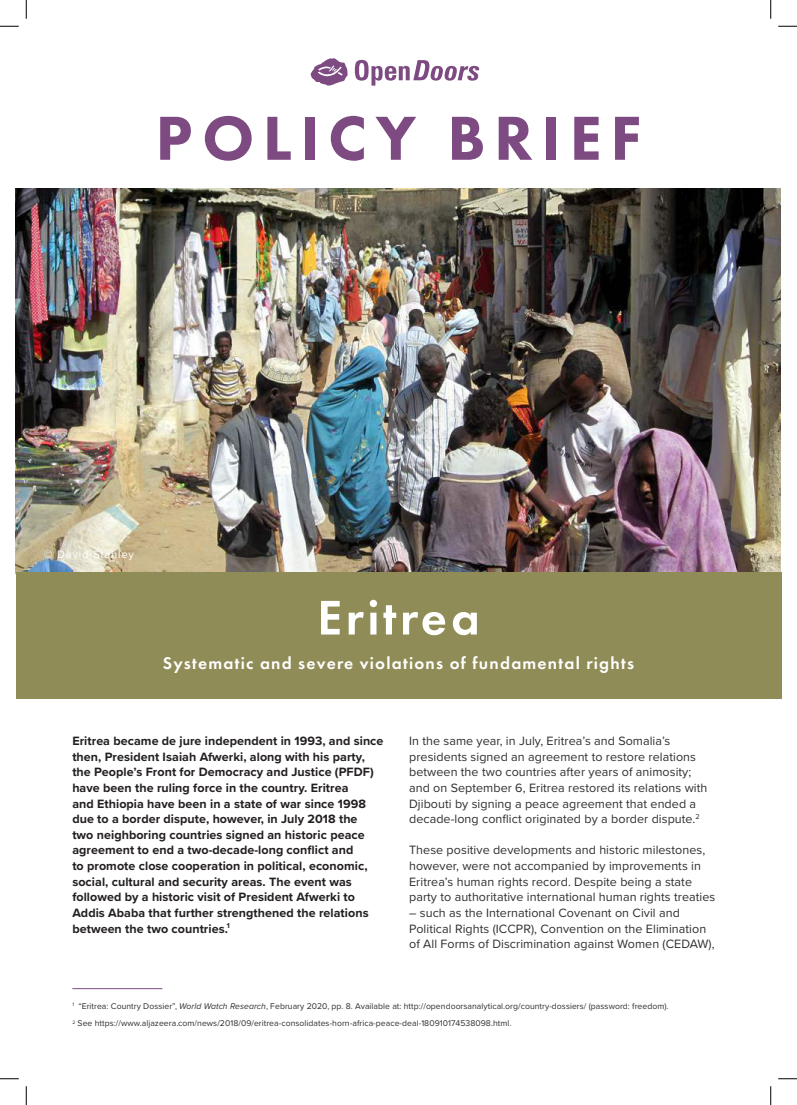
<style>
.page{position:relative;width:797px;height:1105px;background:#fff}
.page>*{position:absolute;margin:0;border:0;box-sizing:border-box;transform-origin:0 0}
.Heading{font:800 64.38px "Futura PT";letter-spacing:.13em;color:#7d4a82}
.Country_title{font:600 50.38px "Futura PT";letter-spacing:.07em;color:#fff}
.Front_page_subtitle{font:600 17.5px "Futura PT";letter-spacing:.07em;color:#fff}
.Body_copy{font:12.5px/15.6px "Proxima Nova";letter-spacing:.005em;color:#312f30}
.First_paragraph_bold{font:700 12.5px/15.6px "Proxima Nova";letter-spacing:.005em;color:#231f20}
.Front_page_subtitle-2{font:11.25px "Proxima Nova";letter-spacing:.07em;color:#fff}
.Footnote{font:8.62px "Proxima Nova";letter-spacing:.005em;color:#312f30}
.s1{font-style:italic}
</style>
<div class="page">
<hr style="left:72px;top:988px;width:90px;height:1px;background:#7d4a82">
<img style="left:16px;top:189px;width:764px;height:383px">
<svg style="left:310px;top:58px;width:38px;height:28px"></svg>
<svg style="left:355px;top:60px;width:124px;height:26px"></svg>
<div style="left:16px;top:572px;width:765px;height:126px;background:#908c57"></div>
<svg style="left:0;top:25px;width:19px;height:2px"></svg>
<svg style="left:778px;top:25px;width:19px;height:2px"></svg>
<svg style="left:0;top:1078px;width:19px;height:1px"></svg>
<svg style="left:778px;top:1078px;width:19px;height:1px"></svg>
<svg style="left:25px;top:0;width:2px;height:19px"></svg>
<svg style="left:25px;top:1086px;width:2px;height:19px"></svg>
<svg style="left:770px;top:0;width:1px;height:19px"></svg>
<svg style="left:770px;top:1086px;width:1px;height:19px"></svg>
<p class="Heading" style="left:155px;top:98px;width:487px">POLICY BRIEF</p>
<p class="Front_page_subtitle-2" style="left:44px;top:545px;width:92px">© David Stanley</p>
<p class="Country_title" style="left:317px;top:586px;width:164px">Eritrea</p>
<p class="Front_page_subtitle" style="left:163px;top:653px;width:472px">Systematic and severe violations of fundamental rights</p>
<p class="First_paragraph_bold" style="left:72px;top:733px;width:313px">Eritrea became de jure independent in 1993, and since then, President Isaiah Afwerki, along with his party, the People’s Front for Democracy and Justice (PFDF) have been the ruling force in the country. Eritrea<br>and Ethiopia have been in a state of war since 1998 due to a border dispute, however, in July 2018 the<br>two neighboring countries signed an historic peace agreement to end a two-decade-long conflict and<br>to promote close cooperation in political, economic, social, cultural and security areas. The event was followed by a historic visit of President Afwerki to Addis Ababa that further strengthened the relations between the two countries.<sup>1</sup></p>
<p class="Body_copy" style="left:409px;top:732px;width:300px">In the same year, in July, Eritrea’s and Somalia’s presidents signed an agreement to restore relations between the two countries after years of animosity; and on September 6, Eritrea restored its relations with Djibouti by signing a peace agreement that ended a decade-long conflict originated by a border dispute.<sup>2</sup></p>
<p class="Body_copy" style="left:409px;top:842px;width:308px">These positive developments and historic milestones, however, were not accompanied by improvements in Eritrea’s human rights record. Despite being a state party to authoritative international human rights treaties</p>
<p class="Body_copy" style="left:409px;top:904px;width:307px">– such as the International Covenant on Civil and<br>Political Rights (ICCPR), Convention on the Elimination of All Forms of Discrimination against Women (CEDAW),</p>
<p class="Footnote" style="left:72px;top:1000px;width:597px"><sup>1</sup> “Eritrea: Country Dossier”, <span class="s1">World Watch Research</span>, February 2020, pp. 8. Available at: http://opendoorsanalytical.org/country-dossiers/ (password: freedom).</p>
<p class="Footnote" style="left:72px;top:1017px;width:440px"><sup>2</sup> See https://www.aljazeera.com/news/2018/09/eritrea-consolidates-horn-africa-peace-deal-180910174538098.html.</p>
</div>
